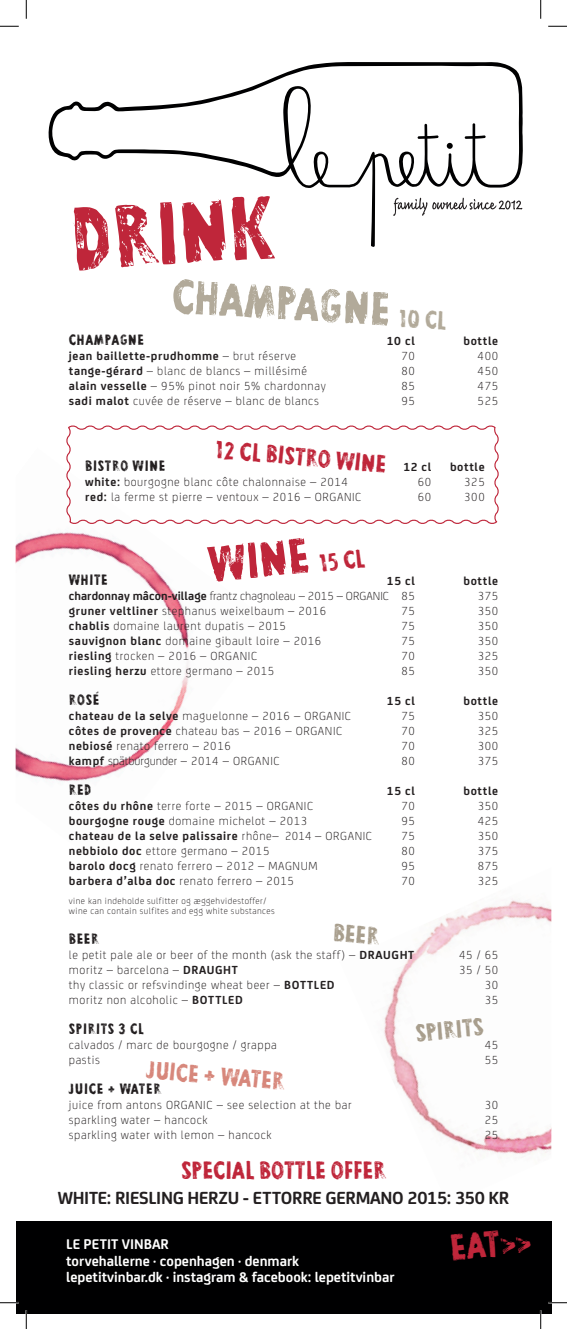
<style>
.page{position:relative;width:567px;height:1329px;background:#fff}
.page>*{position:absolute;margin:0;border:0;box-sizing:border-box;transform-origin:0 0}
.t1{font:700 87.88px "Lino Stamp";color:#bf263a}
.t2{font:700 50px "Lino Stamp";color:#bf263a}
.t3{font:700 47.5px "Lino Stamp";color:#b2aa9a}
.t4{font:700 37.5px "Lino Stamp";color:#bf263a}
.t5{font:700 25px "Lino Stamp";color:#bf263a}
.t6{font:700 25px "Lino Stamp";color:#a89e8d}
.t7{font:700 25px "Lino Stamp";color:#d7877b}
.t8{font:700 25px "Lino Stamp";color:#b2aa9a}
.t9{font:700 18.75px "FS Joey";letter-spacing:-.015em;color:#231f20}
.t10{font:700 15px/16.2px "FS Joey";color:#fff}
.t11{font:700 15px "Lino Stamp";letter-spacing:.05em;color:#231f20}
.t12{font:300 12.5px "FS Joey";letter-spacing:.05em;color:#231f20}
.t13{font:700 12.5px "FS Joey";letter-spacing:.05em;color:#231f20}
.t14{font:300 12.5px "FS Joey";letter-spacing:.005em;color:#231f20}
.t15{font:300 12.5px "FS Joey";color:#231f20}
.t16{font:300 9.38px/9.4px "FS Joey";letter-spacing:.05em;color:#231f20}
.s1{font-weight:300}
.s2{font-weight:700}
.s3{font-size:25px}
</style>
<div class="page">
<img style="left:16px;top:532px;width:173px;height:250px">
<img style="left:384px;top:899px;width:167px;height:259px">
<svg style="left:49px;top:62px;width:473px;height:185px"></svg>
<svg style="left:393px;top:198px;width:129px;height:18px"></svg>
<div style="left:16px;top:1220px;width:535px;height:92px;background:#000001"></div>
<svg style="left:66px;top:425px;width:433px;height:99px"></svg>
<svg style="left:0;top:25px;width:19px;height:2px"></svg>
<svg style="left:548px;top:25px;width:18px;height:2px"></svg>
<svg style="left:0;top:1301px;width:19px;height:2px"></svg>
<svg style="left:548px;top:1301px;width:18px;height:2px"></svg>
<svg style="left:25px;top:0;width:2px;height:19px"></svg>
<svg style="left:25px;top:1310px;width:2px;height:18px"></svg>
<svg style="left:540px;top:0;width:1px;height:19px"></svg>
<svg style="left:539px;top:1310px;width:2px;height:18px"></svg>
<h1 class="t1" style="left:68px;top:188px;width:205px;rotate:-3deg">DRINK</h1>
<h3 class="t3" style="left:173px;top:269px;width:220px;rotate:3deg">CHAMPAGNE</h3>
<h3 class="t8" style="left:400px;top:303px;width:49px;rotate:4deg">10 CL</h3>
<p class="t11" style="left:69px;top:331px;width:77px">CHAMPAGNE</p>
<p class="t13" style="left:386px;top:331px;width:29px">10 cl</p>
<p class="t13" style="left:463px;top:331px;width:36px">bottle</p>
<p class="t13" style="left:69px;top:346px;width:229px">jean baillette-prudhomme <span class="s1">– brut réserve</span></p>
<p class="t12" style="left:401px;top:347px;width:15px">70</p>
<p class="t12" style="left:477px;top:347px;width:22px">400</p>
<p class="t12" style="left:69px;top:362px;width:239px"><span class="s2">tange-gérard</span> – blanc de blancs – millésimé</p>
<p class="t12" style="left:401px;top:362px;width:15px">80</p>
<p class="t12" style="left:477px;top:362px;width:22px">450</p>
<p class="t12" style="left:69px;top:377px;width:258px"><span class="s2">alain vesselle</span> – 95% pinot noir 5% chardonnay</p>
<p class="t12" style="left:401px;top:377px;width:15px">85</p>
<p class="t12" style="left:477px;top:377px;width:22px">475</p>
<p class="t12" style="left:69px;top:392px;width:251px"><span class="s2">sadi malot</span> cuvée de réserve – blanc de blancs</p>
<p class="t12" style="left:401px;top:392px;width:15px">95</p>
<p class="t12" style="left:477px;top:392px;width:22px">525</p>
<h3 class="t5" style="left:217px;top:435px;width:173px;rotate:5deg">12 CL BISTRO WINE</h3>
<p class="t11" style="left:85px;top:457px;width:81px">BISTRO WINE</p>
<p class="t13" style="left:403px;top:457px;width:29px">12 cl</p>
<p class="t13" style="left:450px;top:457px;width:36px">bottle</p>
<p class="t12" style="left:85px;top:473px;width:264px"><span class="s2">white:</span> bourgogne blanc côte chalonnaise – 2014</p>
<p class="t12" style="left:417px;top:473px;width:15px">60</p>
<p class="t12" style="left:464px;top:473px;width:22px">325</p>
<p class="t12" style="left:85px;top:488px;width:277px"><span class="s2">red:</span> la ferme st pierre – ventoux – 2016 – ORGANIC</p>
<p class="t12" style="left:417px;top:488px;width:15px">60</p>
<p class="t12" style="left:464px;top:488px;width:22px">300</p>
<h2 class="t2" style="left:206px;top:535px;width:157px;rotate:-5deg">WINE <span class="s3">15 CL</span></h2>
<p class="t11" style="left:69px;top:571px;width:40px">WHITE</p>
<p class="t13" style="left:386px;top:571px;width:29px">15 cl</p>
<p class="t13" style="left:463px;top:571px;width:36px">bottle</p>
<p class="t14" style="left:69px;top:587px;width:347px"><span class="s2">chardonnay mâcon-village</span> frantz chagnoleau – 2015 – ORGANIC 85</p>
<p class="t12" style="left:477px;top:587px;width:22px">375</p>
<p class="t12" style="left:69px;top:602px;width:258px"><span class="s2">gruner veltliner</span> stephanus weixelbaum – 2016</p>
<p class="t12" style="left:401px;top:602px;width:15px">75</p>
<p class="t12" style="left:477px;top:602px;width:22px">350</p>
<p class="t12" style="left:69px;top:617px;width:218px"><span class="s2">chablis</span> domaine laurent dupatis – 2015</p>
<p class="t12" style="left:401px;top:617px;width:15px">75</p>
<p class="t12" style="left:477px;top:617px;width:22px">350</p>
<p class="t12" style="left:69px;top:632px;width:254px"><span class="s2">sauvignon blanc</span> domaine gibault loire – 2016</p>
<p class="t12" style="left:401px;top:632px;width:15px">75</p>
<p class="t12" style="left:477px;top:632px;width:22px">350</p>
<p class="t12" style="left:69px;top:647px;width:190px"><span class="s2">riesling</span> trocken – 2016 – ORGANIC</p>
<p class="t12" style="left:401px;top:647px;width:15px">70</p>
<p class="t12" style="left:477px;top:647px;width:22px">325</p>
<p class="t12" style="left:69px;top:662px;width:207px"><span class="s2">riesling herzu</span> ettore germano – 2015</p>
<p class="t12" style="left:401px;top:662px;width:15px">85</p>
<p class="t12" style="left:477px;top:662px;width:22px">350</p>
<p class="t11" style="left:69px;top:691px;width:34px">ROSE´</p>
<p class="t13" style="left:386px;top:691px;width:29px">15 cl</p>
<p class="t13" style="left:463px;top:691px;width:36px">bottle</p>
<p class="t12" style="left:69px;top:707px;width:283px"><span class="s2">chateau de la selve</span> maguelonne – 2016 – ORGANIC</p>
<p class="t12" style="left:401px;top:707px;width:15px">75</p>
<p class="t12" style="left:477px;top:707px;width:22px">350</p>
<p class="t12" style="left:69px;top:722px;width:275px"><span class="s2">côtes de provence</span> chateau bas – 2016 – ORGANIC</p>
<p class="t12" style="left:401px;top:722px;width:15px">70</p>
<p class="t12" style="left:477px;top:722px;width:22px">325</p>
<p class="t12" style="left:69px;top:737px;width:163px"><span class="s2">nebiosé</span> renato ferrero – 2016</p>
<p class="t12" style="left:401px;top:737px;width:15px">70</p>
<p class="t12" style="left:477px;top:737px;width:22px">300</p>
<p class="t15" style="left:69px;top:752px;width:212px"><span class="s2">kampf</span> spätburgunder – 2014 – ORGANIC</p>
<p class="t12" style="left:401px;top:752px;width:15px">80</p>
<p class="t12" style="left:477px;top:752px;width:22px">375</p>
<p class="t11" style="left:69px;top:781px;width:24px">RED</p>
<p class="t13" style="left:386px;top:781px;width:29px">15 cl</p>
<p class="t13" style="left:463px;top:781px;width:36px">bottle</p>
<p class="t12" style="left:69px;top:797px;width:246px"><span class="s2">côtes du rhône</span> terre forte – 2015 – ORGANIC</p>
<p class="t12" style="left:401px;top:797px;width:15px">70</p>
<p class="t12" style="left:477px;top:797px;width:22px">350</p>
<p class="t12" style="left:69px;top:812px;width:240px"><span class="s2">bourgogne rouge</span> domaine michelot – 2013</p>
<p class="t12" style="left:401px;top:812px;width:15px">95</p>
<p class="t12" style="left:477px;top:812px;width:22px">425</p>
<p class="t13" style="left:69px;top:826px;width:304px">chateau de la selve palissaire <span class="s1">rhône– 2014 – ORGANIC</span></p>
<p class="t12" style="left:401px;top:827px;width:15px">75</p>
<p class="t12" style="left:477px;top:827px;width:22px">350</p>
<p class="t12" style="left:69px;top:842px;width:202px"><span class="s2">nebbiolo doc</span> ettore germano – 2015</p>
<p class="t12" style="left:401px;top:842px;width:15px">80</p>
<p class="t12" style="left:477px;top:842px;width:22px">375</p>
<p class="t12" style="left:69px;top:857px;width:250px"><span class="s2">barolo docg</span> renato ferrero – 2012 – MAGNUM</p>
<p class="t12" style="left:401px;top:857px;width:15px">95</p>
<p class="t12" style="left:477px;top:857px;width:22px">875</p>
<p class="t12" style="left:69px;top:872px;width:226px"><span class="s2">barbera d’alba doc</span> renato ferrero – 2015</p>
<p class="t12" style="left:401px;top:872px;width:15px">70</p>
<p class="t12" style="left:477px;top:872px;width:22px">325</p>
<p class="t16" style="left:69px;top:895px;width:207px">vine kan indeholde sulfitter og æggehvidestoffer/ wine can contain sulfites and egg white substances</p>
<p class="t11" style="left:69px;top:929px;width:31px">BEER</p>
<p class="t12" style="left:69px;top:945px;width:346px">le petit pale ale or beer of the month (ask the staff) – <span class="s2">DRAUGHT</span></p>
<p class="t12" style="left:459px;top:945px;width:40px">45 / 65</p>
<p class="t12" style="left:69px;top:960px;width:170px">moritz – barcelona – <span class="s2">DRAUGHT</span></p>
<p class="t12" style="left:459px;top:960px;width:40px">35 / 50</p>
<p class="t12" style="left:69px;top:975px;width:267px">thy classic or refsvindinge wheat beer – <span class="s2">BOTTLED</span></p>
<p class="t12" style="left:484px;top:975px;width:15px">30</p>
<p class="t12" style="left:69px;top:990px;width:175px">moritz non alcoholic – <span class="s2">BOTTLED</span></p>
<p class="t12" style="left:484px;top:990px;width:15px">35</p>
<p class="t11" style="left:69px;top:1019px;width:76px">SPIRITS 3 CL</p>
<p class="t12" style="left:69px;top:1035px;width:209px">calvados / marc de bourgogne / grappa</p>
<p class="t12" style="left:484px;top:1035px;width:15px">45</p>
<p class="t12" style="left:69px;top:1050px;width:32px">pastis</p>
<p class="t12" style="left:484px;top:1050px;width:15px">55</p>
<p class="t11" style="left:69px;top:1079px;width:93px">JUICE + WATER</p>
<p class="t12" style="left:69px;top:1095px;width:284px">juice from antons ORGANIC – see selection at the bar</p>
<p class="t12" style="left:484px;top:1095px;width:15px">30</p>
<p class="t12" style="left:69px;top:1110px;width:140px">sparkling water – hancock</p>
<p class="t12" style="left:484px;top:1110px;width:15px">25</p>
<p class="t12" style="left:69px;top:1125px;width:204px">sparkling water with lemon – hancock</p>
<p class="t12" style="left:484px;top:1125px;width:15px">25</p>
<h3 class="t6" style="left:334px;top:917px;width:47px;rotate:5deg">BEER</h3>
<h3 class="t6" style="left:414px;top:1018px;width:69px;rotate:-5deg">SPIRITS</h3>
<h3 class="t7" style="left:148px;top:1054px;width:140px;rotate:5deg">JUICE + WATER</h3>
<h3 class="t5" style="left:181px;top:1155px;width:206px">SPECIAL BOTTLE OFFER</h3>
<h3 class="t9" style="left:58px;top:1183px;width:452px">WHITE: RIESLING HERZU - ETTORRE GERMANO 2015: 350 KR</h3>
<p class="t10" style="left:66px;top:1234px;width:330px">LE PETIT VINBAR<br>torvehallerne · copenhagen · denmark lepetitvinbar.dk · instagram &amp; facebook: lepetitvinbar</p>
<h3 class="t4" style="left:448px;top:1225px;width:83px;rotate:-5deg">EAT&gt;&gt;</h3>
</div>
